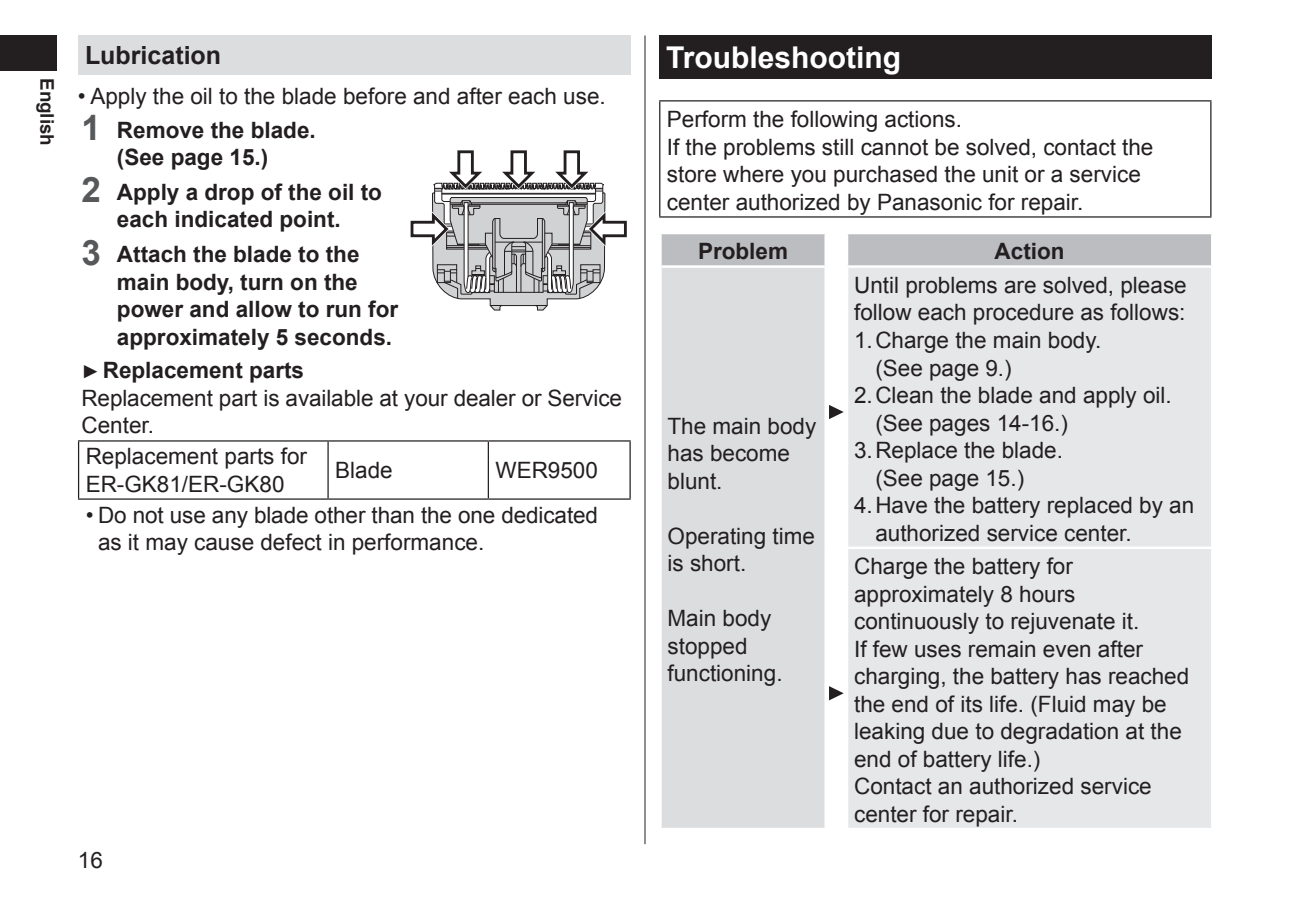
<style>
.page{position:relative;width:1290px;height:908px;background:#fff}
.page>*{position:absolute;margin:0;border:0;box-sizing:border-box;transform-origin:0 0}
.t1{font:700 30px "Arial";color:#fff}
.t2{font:700 25px "Arial";color:#231f20}
.t3{font:22.5px/27.5px "Arial";color:#231f20}
.t4{font:700 22.5px/34.5px "Arial";color:#231f20}
.t5{font:700 18.75px "Arial";color:#231f20}
.s1{font-weight:700;font-size:35px;color:#57585a}
.s2{font-weight:700}
.s3{font-size:35px;color:#57585a}
.s4{font-size:18.75px}
</style>
<div class="page">
<div style="left:0;top:35px;width:57px;height:36px;background:#231f20"></div>
<hr style="left:644px;top:35px;width:1px;height:808px;background:#231f20">
<div style="left:78px;top:35px;width:553px;height:40px;background:#dcdddf"></div>
<svg style="left:410px;top:150px;width:217px;height:161px"></svg>
<hr style="left:78px;top:440px;width:250px;height:1px;background:#231f20">
<hr style="left:78px;top:441px;width:1px;height:57px;background:#231f20">
<hr style="left:328px;top:440px;width:160px;height:1px;background:#231f20">
<hr style="left:327px;top:441px;width:2px;height:57px;background:#231f20">
<hr style="left:488px;top:440px;width:143px;height:1px;background:#231f20">
<hr style="left:488px;top:441px;width:1px;height:57px;background:#231f20">
<hr style="left:629px;top:441px;width:2px;height:57px;background:#231f20">
<hr style="left:78px;top:498px;width:250px;height:1px;background:#231f20">
<hr style="left:328px;top:498px;width:160px;height:1px;background:#231f20">
<hr style="left:488px;top:498px;width:143px;height:1px;background:#231f20">
<div style="left:659px;top:35px;width:553px;height:44px;background:#231f20"></div>
<hr style="left:659px;top:100px;width:552px;height:1px;background:#231f20">
<hr style="left:659px;top:101px;width:1px;height:115px;background:#231f20">
<hr style="left:1210px;top:101px;width:1px;height:115px;background:#231f20">
<hr style="left:659px;top:216px;width:552px;height:1px;background:#231f20">
<div style="left:662px;top:234px;width:549px;height:31px;background:#bcbdc0"></div>
<div style="left:660px;top:266px;width:166px;height:562px;background:#dcdddf"></div>
<div style="left:848px;top:268px;width:363px;height:559px;background:#e6e7e9"></div>
<hr style="left:659px;top:265px;width:168px;height:3px;background:#fff">
<hr style="left:824px;top:234px;width:3px;height:31px;background:#fff">
<hr style="left:659px;top:268px;width:3px;height:279px;background:#fff">
<hr style="left:824px;top:268px;width:3px;height:279px;background:#fff">
<hr style="left:659px;top:547px;width:3px;height:280px;background:#fff">
<hr style="left:824px;top:547px;width:3px;height:280px;background:#fff">
<hr style="left:659px;top:827px;width:168px;height:2px;background:#fff">
<hr style="left:846px;top:234px;width:2px;height:31px;background:#fff">
<hr style="left:846px;top:546px;width:367px;height:3px;background:#fff">
<svg style="left:829px;top:405px;width:15px;height:14px"></svg>
<svg style="left:829px;top:686px;width:15px;height:14px"></svg>
<p class="t5" style="left:60px;top:78px;width:69px;rotate:90deg">English</p>
<p class="t2" style="left:85px;top:39px;width:138px">Lubrication</p>
<p class="t3" style="left:78px;top:80px;width:529px;line-height:33.5px">• Apply the oil to the blade before and after each use.<br><span class="s1">1</span> <span class="s2">Remove the blade.</span></p>
<p class="t4" style="left:81px;top:141px;width:302px;text-indent:35px">(See page 15.)<br><span class="s3">2</span> Apply a drop of the oil to</p>
<p class="t4" style="left:81px;top:203px;width:279px;text-indent:35px">each indicated point.<br><span class="s3">3</span> Attach the blade to the</p>
<p class="t4" style="left:117px;top:268px;width:283px;line-height:27.5px">main body, turn on the power and allow to run for approximately 5 seconds.</p>
<p class="t3" style="left:81px;top:356px;width:542px"><span class="s4">►</span><span class="s2">Replacement parts<br></span>Replacement part is available at your dealer or Service<br>Center.</p>
<p class="t3" style="left:86px;top:443px;width:223px">Replacement parts for<br>ER-GK81/ER-GK80</p>
<p class="t3" style="left:335px;top:456px;width:59px">Blade</p>
<p class="t3" style="left:495px;top:456px;width:104px">WER9500</p>
<p class="t3" style="left:98px;top:501px;width:501px;text-indent:-12px">• Do not use any blade other than the one dedicated as it may cause defect in performance.</p>
<p class="t3" style="left:78px;top:846px;width:27px">16</p>
<h1 class="t1" style="left:666px;top:38px;width:237px">Troubleshooting</h1>
<p class="t3" style="left:667px;top:106px;width:488px">Perform the following actions.<br>If the problems still cannot be solved, contact the store where you purchased the unit or a service center authorized by Panasonic for repair.</p>
<p class="t4" style="left:698px;top:235px;width:92px">Problem</p>
<p class="t4" style="left:994px;top:235px;width:71px">Action</p>
<p class="t3" style="left:667px;top:412px;width:150px">The main body has become blunt.</p>
<p class="t3" style="left:667px;top:522px;width:149px">Operating time is short.</p>
<p class="t3" style="left:667px;top:604px;width:117px">Main body stopped functioning.</p>
<p class="t3" style="left:854px;top:271px;width:334px">Until problems are solved, please</p>
<p class="t3" style="left:854px;top:299px;width:333px">follow each procedure as follows:</p>
<p class="t3" style="left:854px;top:326px;width:249px">1.Charge the main body.</p>
<p class="t3" style="left:875px;top:354px;width:138px">(See page 9.)</p>
<p class="t3" style="left:854px;top:381px;width:319px">2.Clean the blade and apply oil.</p>
<p class="t3" style="left:875px;top:409px;width:194px">(See pages 14-16.)</p>
<p class="t3" style="left:854px;top:436px;width:210px">3.Replace the blade.</p>
<p class="t3" style="left:875px;top:464px;width:150px">(See page 15.)</p>
<p class="t3" style="left:854px;top:491px;width:342px">4.Have the battery replaced by an</p>
<p class="t3" style="left:875px;top:519px;width:258px">authorized service center.</p>
<p class="t3" style="left:854px;top:552px;width:337px">Charge the battery for approximately 8 hours continuously to rejuvenate it.<br>If few uses remain even after charging, the battery has reached the end of its life. (Fluid may be leaking due to degradation at the end of battery life.)<br>Contact an authorized service center for repair.</p>
</div>
